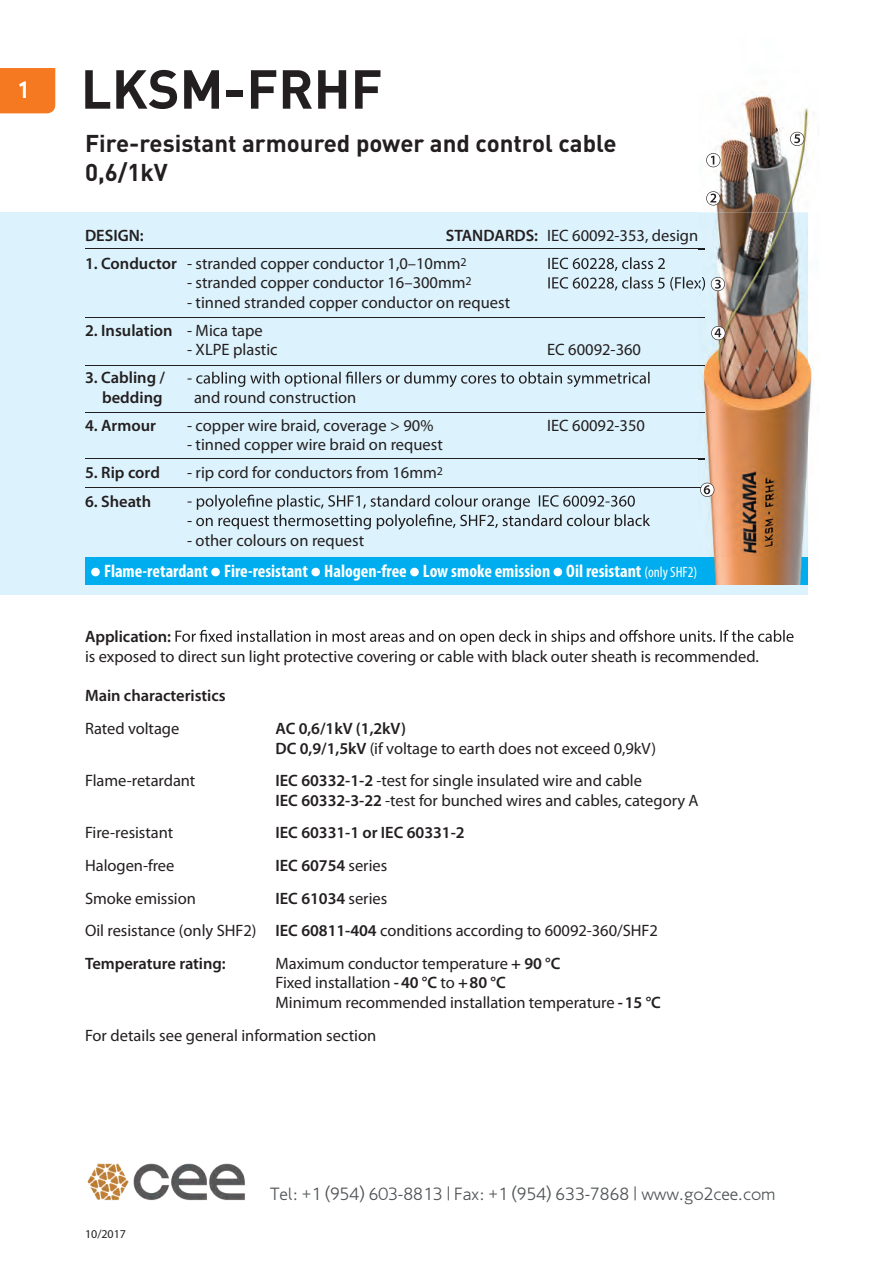
<style>
.page{position:relative;width:893px;height:1263px;background:#fff}
.page>*{position:absolute;margin:0;border:0;box-sizing:border-box;transform-origin:0 0}
.t1{font:700 54px "DIN";color:#231f20}
.t2{font:700 24px/28.8px "DIN";color:#231f20}
.t3{font:700 24px "PF Transport";color:#fff}
.t4{font:700 condensed 18px "Myriad Pro";color:#fff}
.t5{font:300 18px "PF Transport";color:#505355}
.t6{font:16.5px/19.8px "Myriad Pro";letter-spacing:-.005em;color:#231f20}
.t7{font:600 16.5px/19.5px "Myriad Pro";letter-spacing:-.005em;color:#231f20;text-align:right}
.t8{font:12px "Myriad Pro";color:#231f20}
.s1{font-weight:600}
.s2{font-weight:400}
.s3{font-weight:400;font-size:15px}
</style>
<div class="page">
<div style="left:0;top:68px;width:55px;height:45px;background:#f47921"></div>
<div style="left:0;top:213px;width:808px;height:382px;background:#dcf2fc"></div>
<svg style="left:548px;top:257px;width:117px;height:14px"></svg>
<svg style="left:188px;top:372px;width:462px;height:15px"></svg>
<svg style="left:188px;top:495px;width:462px;height:35px"></svg>
<svg style="left:175px;top:630px;width:618px;height:15px"></svg>
<hr style="left:85px;top:249px;width:620px;height:1px;background:#231f20">
<hr style="left:85px;top:412px;width:620px;height:1px;background:#231f20">
<hr style="left:85px;top:365px;width:620px;height:1px;background:#231f20">
<hr style="left:85px;top:317px;width:620px;height:1px;background:#231f20">
<hr style="left:85px;top:459px;width:620px;height:1px;background:#231f20">
<hr style="left:85px;top:487px;width:620px;height:1px;background:#231f20">
<div style="left:85px;top:557px;width:723px;height:28px;background:#00aeef"></div>
<svg style="left:91px;top:568px;width:9px;height:8px"></svg>
<svg style="left:211px;top:568px;width:9px;height:8px"></svg>
<svg style="left:311px;top:568px;width:9px;height:8px"></svg>
<svg style="left:410px;top:568px;width:9px;height:8px"></svg>
<svg style="left:553px;top:568px;width:9px;height:8px"></svg>
<img style="left:699px;top:92px;width:115px;height:121px">
<img style="left:808px;top:361px;width:5px;height:75px">
<img style="left:699px;top:213px;width:109px;height:372px">
<svg style="left:548px;top:277px;width:157px;height:13px"></svg>
<svg style="left:706px;top:153px;width:14px;height:14px"></svg>
<svg style="left:706px;top:191px;width:14px;height:14px"></svg>
<svg style="left:711px;top:277px;width:14px;height:14px"></svg>
<svg style="left:711px;top:326px;width:14px;height:14px"></svg>
<svg style="left:790px;top:132px;width:14px;height:14px"></svg>
<svg style="left:699px;top:483px;width:15px;height:14px"></svg>
<img style="left:87px;top:1163px;width:158px;height:38px">
<h2 class="t3" style="left:16px;top:76px;width:15px">1</h2>
<h1 class="t1" style="left:81px;top:54px;width:303px">LKSM-FRHF</h1>
<h2 class="t2" style="left:85px;top:128px;width:533px">Fire-resistant armoured power and control cable<br>0,6/1kV</h2>
<p class="t7" style="left:85px;top:225px;width:60px">DESIGN:</p>
<p class="t6" style="left:446px;top:225px;width:254px"><span class="s1">STANDARDS:</span> IEC 60092-353, design</p>
<p class="t6" style="left:85px;top:253px;width:383px"><span class="s1">1. Conductor</span> - stranded copper conductor 1,0–10mm<sup>2</sup></p>
<p class="t6" style="left:187px;top:273px;width:286px">- stranded copper conductor 16–300mm<sup>2</sup></p>
<p class="t6" style="left:187px;top:292px;width:325px">- tinned stranded copper conductor on request</p>
<p class="t7" style="left:85px;top:320px;width:179px">2. Insulation <span class="s2">- Mica tape</span></p>
<p class="t6" style="left:187px;top:340px;width:92px">- XLPE plastic</p>
<p class="t6" style="left:547px;top:340px;width:95px">EC 60092-360</p>
<p class="t7" style="left:85px;top:368px;width:82px">3. Cabling / bedding</p>
<p class="t6" style="left:194px;top:387px;width:164px">and round construction</p>
<p class="t7" style="left:85px;top:415px;width:73px">4. Armour</p>
<p class="t6" style="left:187px;top:415px;width:248px">- copper wire braid, coverage &gt; 90%</p>
<p class="t6" style="left:547px;top:415px;width:99px">IEC 60092-350</p>
<p class="t6" style="left:187px;top:435px;width:257px">- tinned copper wire braid on request</p>
<p class="t7" style="left:85px;top:463px;width:76px">5. Rip cord</p>
<p class="t6" style="left:187px;top:463px;width:258px">- rip cord for conductors from 16mm<sup>2</sup></p>
<p class="t7" style="left:85px;top:491px;width:68px">6. Sheath</p>
<p class="t6" style="left:187px;top:530px;width:179px">- other colours on request</p>
<p class="t4" style="left:104px;top:560px;width:595px">Flame-retardant Fire-resistant Halogen-free Low smoke emission Oil resistant <span class="s3">(only SHF2)</span></p>
<p class="t7" style="left:85px;top:626px;width:87px">Application:</p>
<p class="t6" style="left:85px;top:646px;width:675px">is exposed to direct sun light protective covering or cable with black outer sheath is recommended.</p>
<p class="t7" style="left:85px;top:685px;width:142px">Main characteristics</p>
<p class="t6" style="left:85px;top:718px;width:96px">Rated voltage</p>
<p class="t6" style="left:276px;top:718px;width:382px"><span class="s1">AC 0,6/1kV (1,2kV)<br>DC 0,9/1,5kV</span> (if voltage to earth does not exceed 0,9kV)</p>
<p class="t6" style="left:85px;top:770px;width:112px">Flame-retardant</p>
<p class="t6" style="left:276px;top:770px;width:425px"><span class="s1">IEC 60332-1-2</span> -test for single insulated wire and cable<br><span class="s1">IEC 60332-3-22</span> -test for bunched wires and cables, category A</p>
<p class="t6" style="left:85px;top:823px;width:90px">Fire-resistant</p>
<p class="t7" style="left:276px;top:823px;width:191px">IEC 60331-1 or IEC 60331-2</p>
<p class="t6" style="left:85px;top:855px;width:91px">Halogen-free</p>
<p class="t7" style="left:276px;top:855px;width:113px">IEC 60754 <span class="s2">series</span></p>
<p class="t6" style="left:85px;top:888px;width:112px">Smoke emission</p>
<p class="t6" style="left:85px;top:881px;width:574px;line-height:32.5px;text-indent:190px"><span class="s1">IEC 61034</span> series<br>Oil resistance (only SHF2) <span class="s1">IEC 60811-404</span> conditions according to 60092-360/SHF2<br><span class="s1">Temperature rating:</span></p>
<p class="t6" style="left:276px;top:953px;width:387px">Maximum conductor temperature <span class="s1">+ 90 °C<br></span>Fixed installation <span class="s1">- 40 °C</span> to <span class="s1">+80 °C<br></span>Minimum recommended installation temperature <span class="s1">- 15 °C</span></p>
<p class="t6" style="left:85px;top:1025px;width:293px">For details see general information section</p>
<p class="t8" style="left:85px;top:1226px;width:43px">10/2017</p>
<p class="t5" style="left:270px;top:1184px;width:507px">Tel: +1 (954) 603-8813 | Fax: +1 (954) 633-7868 | www.go2cee.com</p>
</div>
